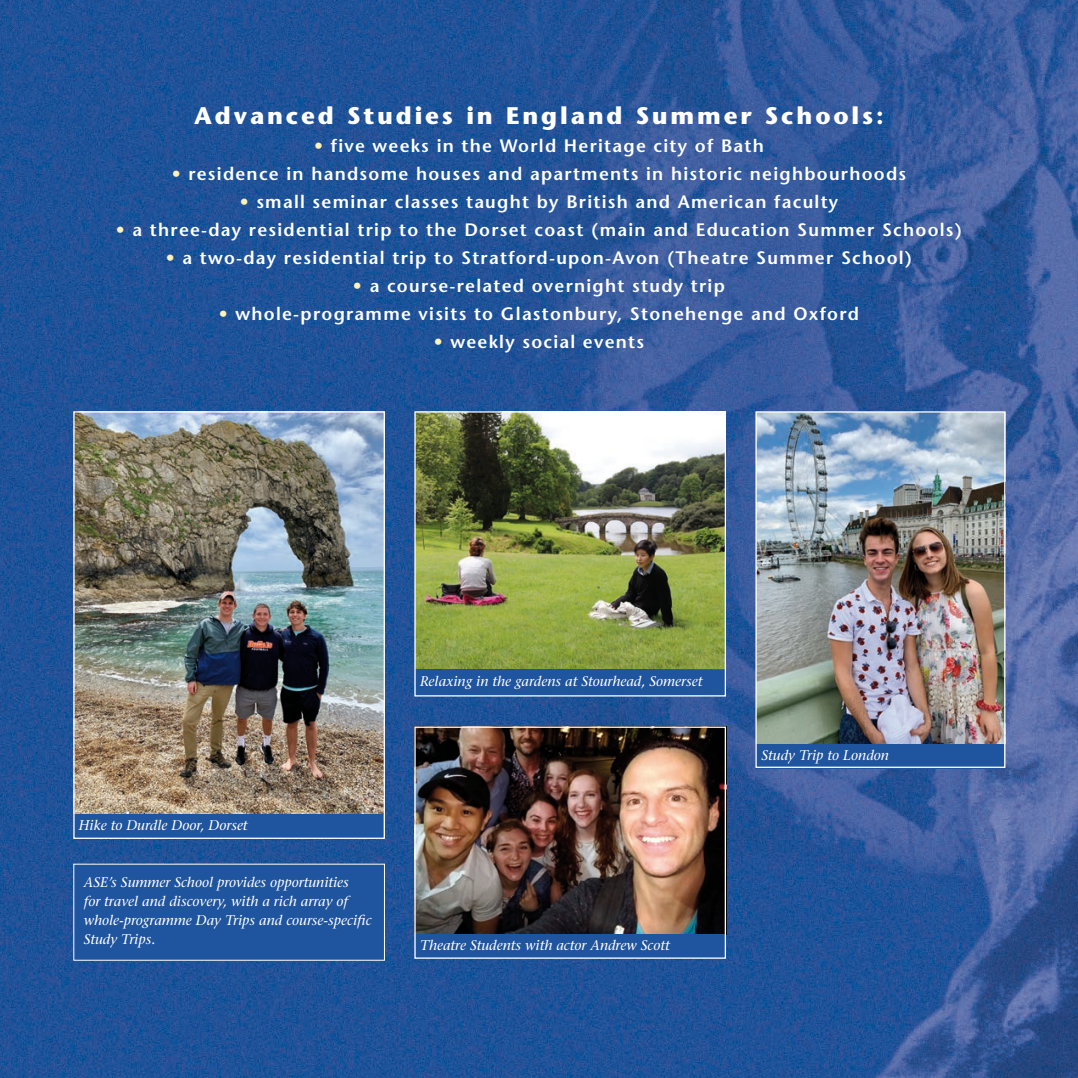
<style>
.page{position:relative;width:1078px;height:1078px;background:#fff}
.page>*{position:absolute;margin:0;border:0;box-sizing:border-box;transform-origin:0 0}
.t1{font:700 24px "Stone Sans";letter-spacing:.12em;color:#fff}
.t2{font:600 18px "Stone Sans";letter-spacing:.07em;color:#fff}
.t3{font:italic 14px/19px "Stone Serif";color:#fff}
.s1{color:#fff1b7}
</style>
<div class="page">
<img style="left:0;top:0;width:1077px;height:1077px">
<div style="left:73px;top:863px;width:312px;height:97px;background:#1f549e"></div>
<img style="left:757px;top:413px;width:246px;height:330px">
<div style="left:755px;top:743px;width:248px;height:25px;background:#1f549e"></div>
<img style="left:75px;top:413px;width:308px;height:401px">
<div style="left:73px;top:814px;width:312px;height:24px;background:#1f549e"></div>
<img style="left:416px;top:413px;width:307px;height:255px">
<img style="left:416px;top:728px;width:307px;height:206px">
<div style="left:414px;top:934px;width:311px;height:25px;background:#1f549e"></div>
<div style="left:414px;top:670px;width:311px;height:25px;background:#1f549e"></div>
<div style="left:414px;top:411px;width:311px;height:285px;border:1px solid #fff"></div>
<div style="left:755px;top:411px;width:250px;height:356px;border:1px solid #fff"></div>
<div style="left:73px;top:411px;width:312px;height:427px;border:1px solid #fff"></div>
<div style="left:414px;top:726px;width:311px;height:232px;border:1px solid #fff"></div>
<h1 class="t1" style="left:194px;top:100px;width:691px">Advanced Studies in England Summer Schools:</h1>
<p class="t2" style="left:314px;top:134px;width:451px"><span class="s1">•</span> five weeks in the World Heritage city of Bath</p>
<p class="t2" style="left:172px;top:162px;width:736px"><span class="s1">•</span> residence in handsome houses and apartments in historic neighbourhoods</p>
<p class="t2" style="left:240px;top:190px;width:600px"><span class="s1">•</span> small seminar classes taught by British and American faculty</p>
<p class="t2" style="left:116px;top:218px;width:847px"><span class="s1">•</span> a three-day residential trip to the Dorset coast (main and Education Summer Schools)</p>
<p class="t2" style="left:166px;top:246px;width:748px"><span class="s1">•</span> a two-day residential trip to Stratford-upon-Avon (Theatre Summer School)</p>
<p class="t2" style="left:353px;top:274px;width:373px"><span class="s1">•</span> a course-related overnight study trip</p>
<p class="t2" style="left:219px;top:302px;width:641px"><span class="s1">•</span> whole-programme visits to Glastonbury, Stonehenge and Oxford</p>
<p class="t2" style="left:434px;top:330px;width:212px"><span class="s1">•</span> weekly social events</p>
<p class="t3" style="left:420px;top:671px;width:284px">Relaxing in the gardens at Stourhead, Somerset</p>
<p class="t3" style="left:79px;top:815px;width:170px">Hike to Durdle Door, Dorset</p>
<p class="t3" style="left:84px;top:872px;width:289px">ASE’s Summer School provides opportunities<br>for travel and discovery, with a rich array of whole-programme Day Trips and course-specific Study Trips.</p>
<p class="t3" style="left:420px;top:935px;width:251px">Theatre Students with actor Andrew Scott</p>
<p class="t3" style="left:761px;top:745px;width:129px">Study Trip to London</p>
</div>
